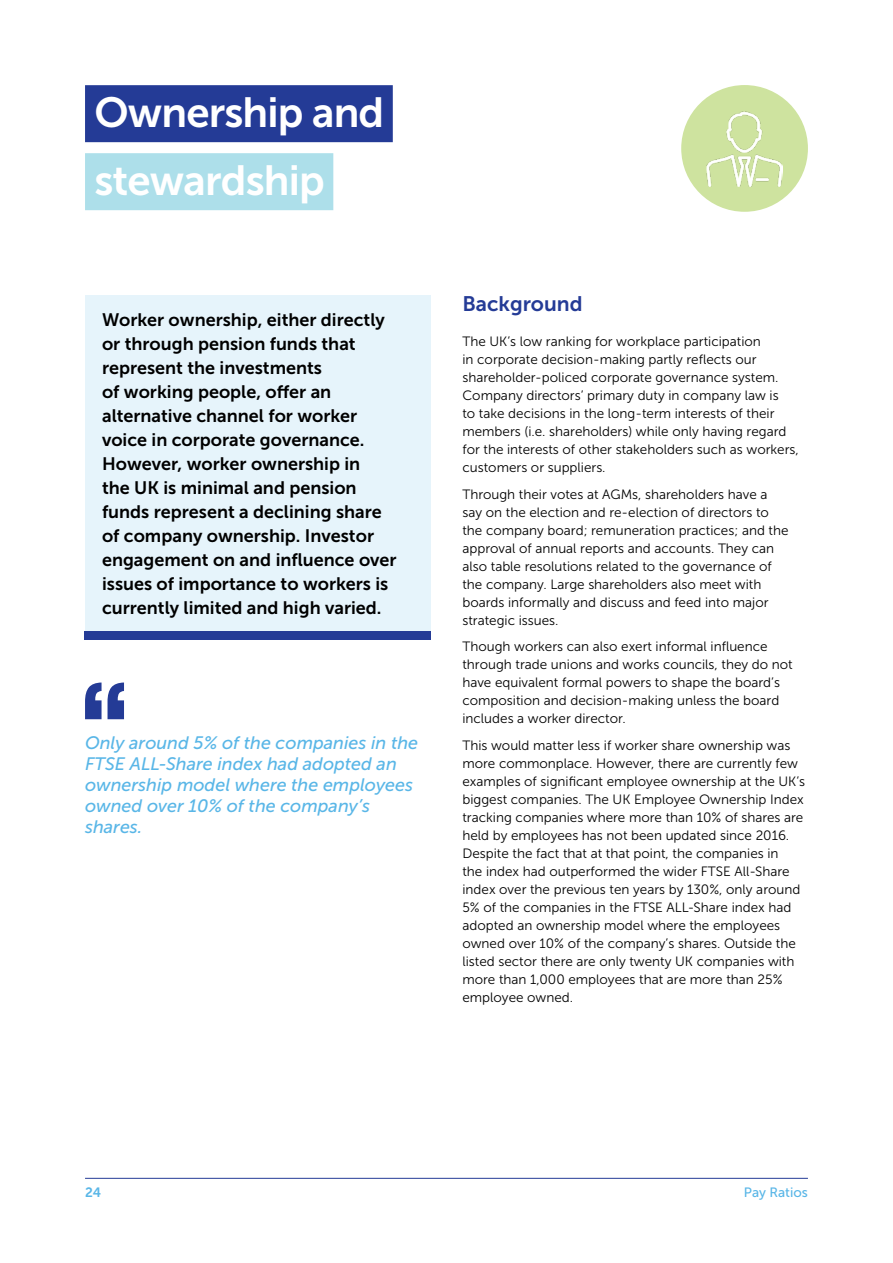
<style>
.page{position:relative;width:893px;height:1263px;background:#fff}
.page>*{position:absolute;margin:0;border:0;box-sizing:border-box;transform-origin:0 0}
.t1{font:42px/67.9px "Museo Sans 700";letter-spacing:-.02em;color:#fff}
.t2{font:21px "Museo Sans 700";color:#243b96}
.t3{font:18px/24px "Museo Sans 700";color:#000}
.t4{font:italic 18px/21px "Museo Sans 500";color:#59b6e7}
.t5{font:13.5px/18px "Museo Sans 300";color:#000}
.t6{font:13.5px "Museo Sans 500";color:#59b6e7}
.t7{font:13.5px "Museo Sans 700";color:#59b6e7}
</style>
<div class="page">
<div style="left:85px;top:296px;width:346px;height:335px;background:#e6f4fb"></div>
<div style="left:85px;top:85px;width:308px;height:57px;background:#243b96"></div>
<div style="left:85px;top:153px;width:248px;height:57px;background:#addfea"></div>
<div style="left:681px;top:85px;width:127px;height:127px;background:#cee39f;border-radius:50%"></div>
<img style="left:707px;top:111px;width:75px;height:75px">
<div style="left:84px;top:631px;width:347px;height:9px;background:#243b96"></div>
<svg style="left:85px;top:682px;width:39px;height:37px"></svg>
<hr style="left:85px;top:1178px;width:723px;height:1px;background:#243b96">
<h1 class="t1" style="left:94px;top:79px;width:291px">Ownership and stewardship</h1>
<p class="t3" style="left:102px;top:308px;width:296px">Worker ownership, either directly or through pension funds that represent the investments<br>of working people, offer an alternative channel for worker voice in corporate governance.<br>However, worker ownership in<br>the UK is minimal and pension funds represent a declining share of company ownership. Investor engagement on and influence over issues of importance to workers is currently limited and high varied.</p>
<h3 class="t4" style="left:85px;top:732px;width:335px">Only around 5% of the companies in the<br>FTSE ALL-Share index had adopted an ownership model where the employees owned over 10% of the company’s shares.</h3>
<h2 class="t2" style="left:462px;top:292px;width:122px">Background</h2>
<p class="t5" style="left:462px;top:333px;width:338px">The UK’s low ranking for workplace participation<br>in corporate decision-making partly reflects our shareholder-policed corporate governance system.<br>Company directors’ primary duty in company law is<br>to take decisions in the long-term interests of their members (i.e. shareholders) while only having regard for the interests of other stakeholders such as workers, customers or suppliers.</p>
<p class="t5" style="left:462px;top:485px;width:328px">Through their votes at AGMs, shareholders have a say on the election and re-election of directors to the company board; remuneration practices; and the approval of annual reports and accounts. They can also table resolutions related to the governance of the company. Large shareholders also meet with boards informally and discuss and feed into major strategic issues.</p>
<p class="t5" style="left:462px;top:638px;width:332px">Though workers can also exert informal influence through trade unions and works councils, they do not have equivalent formal powers to shape the board’s composition and decision-making unless the board includes a worker director.</p>
<p class="t5" style="left:462px;top:736px;width:344px">This would matter less if worker share ownership was more commonplace. However, there are currently few examples of significant employee ownership at the UK’s biggest companies. The UK Employee Ownership Index tracking companies where more than 10% of shares are held by employees has not been updated since 2016.<br>Despite the fact that at that point, the companies in<br>the index had outperformed the wider FTSE All-Share index over the previous ten years by 130%, only around 5% of the companies in the FTSE ALL-Share index had adopted an ownership model where the employees owned over 10% of the company’s shares. Outside the listed sector there are only twenty UK companies with more than 1,000 employees that are more than 25% employee owned.</p>
<p class="t7" style="left:85px;top:1185px;width:18px">24</p>
<p class="t6" style="left:744px;top:1185px;width:66px">Pay Ratios</p>
</div>
